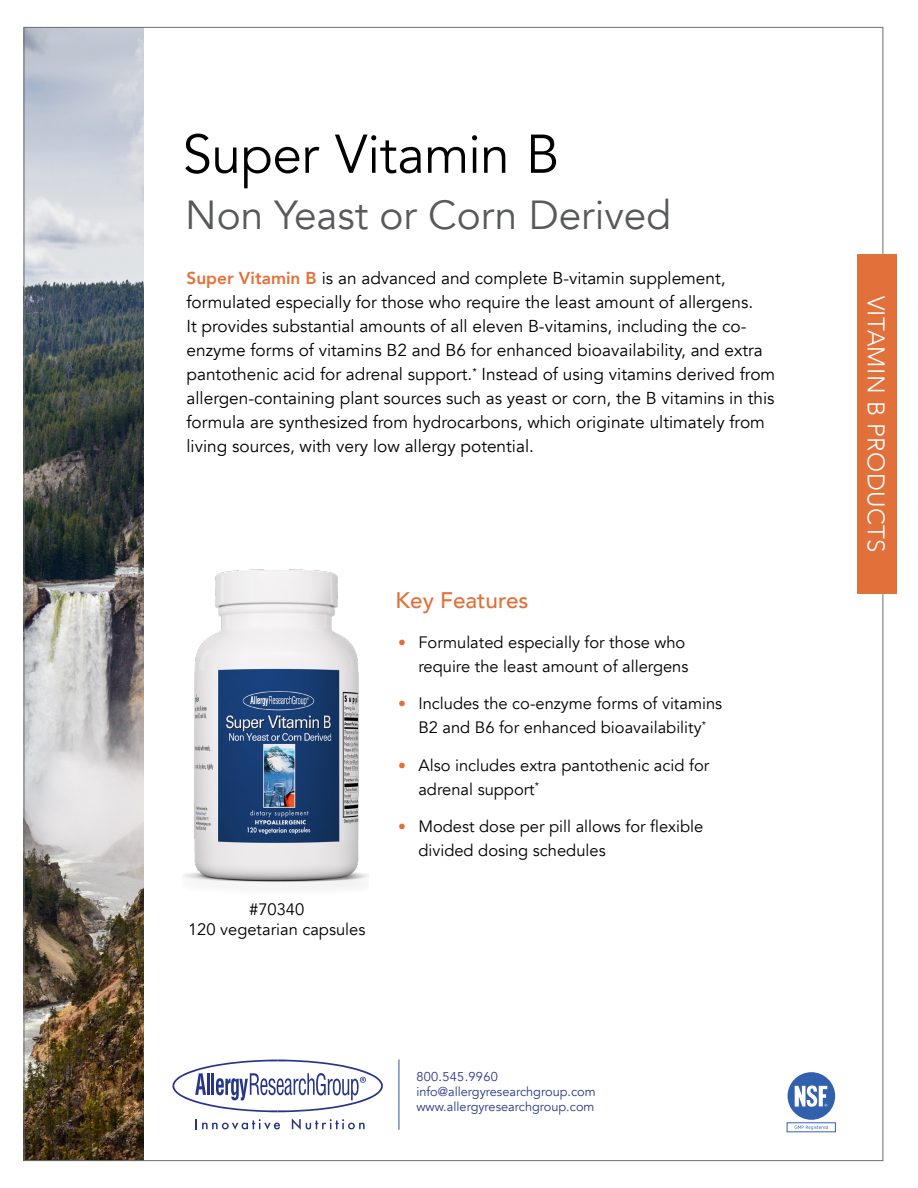
<style>
.page{position:relative;width:918px;height:1188px;background:#fff}
.page>*{position:absolute;margin:0;border:0;box-sizing:border-box;transform-origin:0 0}
.t1{font:54px "Avenir";letter-spacing:-.01em;color:#000}
.t2{font:40.5px "Avenir";color:#58595b}
.t3{font:300 24px "Avenir";letter-spacing:.02em;color:#fff}
.t4{font:500 22.5px "Avenir";color:#e1703a}
.t5{font:17.25px/24px "Avenir";color:#000}
.t6{font:16.5px/24px "Avenir";color:#000;text-align:center}
.t7{font:12.75px/15.3px "Avenir";color:#2a3884}
.s1{font-weight:800;color:#e27138}
.s2{font-size:15.75px;color:#e1703a}
</style>
<div class="page">
<svg style="left:172px;top:1060px;width:211px;height:52px"></svg>
<svg style="left:196px;top:1119px;width:84px;height:11px"></svg>
<svg style="left:292px;top:1118px;width:73px;height:12px"></svg>
<div style="left:788px;top:1072px;width:47px;height:48px;background:#3160ad;border-radius:50%"></div>
<svg style="left:794px;top:1125px;width:34px;height:4px"></svg>
<svg style="left:795px;top:1085px;width:32px;height:22px"></svg>
<svg style="left:795px;top:1126px;width:33px;height:4px"></svg>
<img style="left:26px;top:29px;width:118px;height:1130px">
<hr style="left:399px;top:1060px;width:1px;height:70px;background:#2f5499">
<img style="left:183px;top:569px;width:185px;height:318px">
<div style="left:858px;top:255px;width:39px;height:339px;background:#e1703a"></div>
<h1 class="t1" style="left:183px;top:122px;width:378px">Super Vitamin B</h1>
<h2 class="t2" style="left:185px;top:190px;width:487px">Non Yeast or Corn Derived</h2>
<p class="t5" style="left:187px;top:267px;width:590px"><span class="s1">Super Vitamin B</span> is an advanced and complete B-vitamin supplement, formulated especially for those who require the least amount of allergens.<br>It provides substantial amounts of all eleven B-vitamins, including the co&shy;enzyme forms of vitamins B2 and B6 for enhanced bioavailability, and extra pantothenic acid for adrenal support.<sup>*</sup> Instead of using vitamins derived from allergen-containing plant sources such as yeast or corn, the B vitamins in this formula are synthesized from hydrocarbons, which originate ultimately from living sources, with very low allergy potential.</p>
<h3 class="t4" style="left:396px;top:580px;width:134px">Key Features</h3>
<p class="t6" style="left:188px;top:900px;width:179px;line-height:19.8px">#70340<br>120 vegetarian capsules</p>
<p class="t6" style="left:398px;top:630px;width:292px;text-align:right"><span class="s2">•</span> Formulated especially for those who require the least amount of allergens</p>
<p class="t6" style="left:398px;top:692px;width:326px"><span class="s2">•</span> Includes the co-enzyme forms of vitamins<br>B2 and B6 for enhanced bioavailability<sup>*</sup></p>
<p class="t6" style="left:418px;top:753px;width:292px;text-align:left;text-indent:-20px"><span class="s2">•</span> Also includes extra pantothenic acid for adrenal support<sup>*</sup></p>
<p class="t6" style="left:418px;top:815px;width:287px;text-align:left;text-indent:-20px"><span class="s2">•</span> Modest dose per pill allows for flexible divided dosing schedules</p>
<p class="t7" style="left:416px;top:1069px;width:181px">800.545.9960 info@allergyresearchgroup.com www.allergyresearchgroup.com</p>
<h3 class="t3" style="left:890px;top:296px;width:259px;rotate:90deg">VITAMIN B PRODUCTS</h3>
</div>
